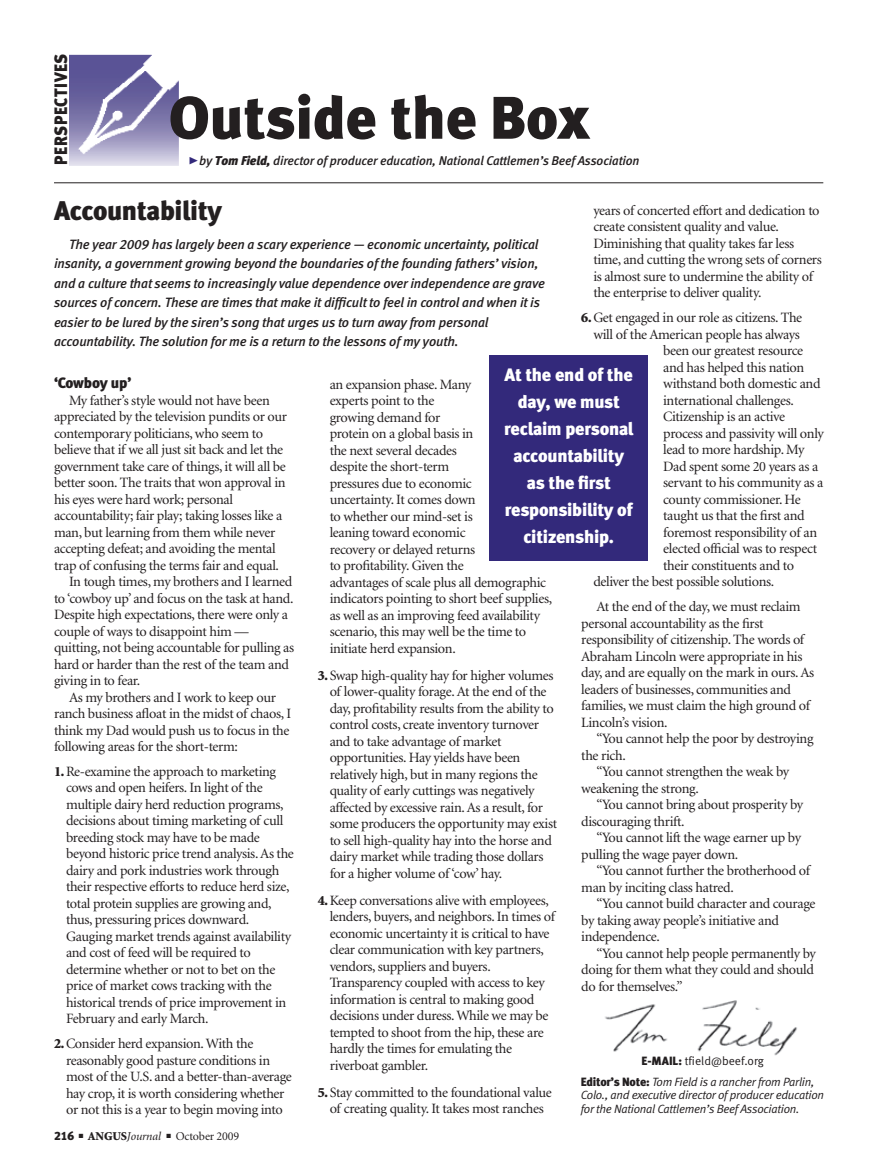
<style>
.page{position:relative;width:878px;height:1168px;background:#fff}
.page>*{position:absolute;margin:0;border:0;box-sizing:border-box;transform-origin:0 0}
.t1{font:60px "Meta Black LF";letter-spacing:-.005em;color:#231f20}
.column_headline{font:27px "Meta Black LF";letter-spacing:-.015em;color:#231f20}
.pull_quote{font:18px/27px "Meta Black LF";letter-spacing:-.01em;color:#fff;text-align:center}
.t2{font:18px "Meta Black LF";letter-spacing:.04em;color:#231f20;scale:.9 1}
.subhead{font:15px "Meta Black LF";letter-spacing:-.01em;color:#231f20}
.body_text{font:14.25px/16.5px "Minion";letter-spacing:-.025em;color:#231f20}
.column_intro{font:italic 13.5px/19.5px "Meta Medium LF";letter-spacing:-.01em;color:#231f20}
.t3{font:italic 12.75px "Meta Medium LF";letter-spacing:-.01em;color:#231f20}
.editor_s_note{font:italic 12px/13.5px "Meta Normal LF";letter-spacing:-.02em;color:#231f20}
.t4{font:12px "Minion";letter-spacing:-.015em;color:#231f20}
.t5{font:12px "Meta Normal LF";color:#231f20}
.s1{font-family:"Meta Black Caps Expert";font-style:normal;font-size:21px;color:#33297b}
.s2{font-family:"Meta Black LF"}
.s3{font-weight:900}
.s4{font-family:"Meta Black LF";font-style:normal}
.s5{font-style:italic}
</style>
<div class="page">
<img style="left:69px;top:54px;width:109px;height:111px">
<hr style="left:54px;top:183px;width:769px;height:1px;background:#231f20">
<img style="left:605px;top:1000px;width:192px;height:56px">
<div style="left:489px;top:356px;width:159px;height:205px;background:#33297b"></div>
<p class="t2" style="left:50px;top:165px;width:125px;rotate:-90deg">perspectives</p>
<p class="t1" style="left:169px;top:82px;width:422px">Outside the Box</p>
<p class="t3" style="left:188px;top:153px;width:453px"><span class="s1">@</span>by <span class="s2">Tom Field,</span> director of producer education, National Cattlemen’s Beef Association</p>
<p class="column_headline" style="left:54px;top:194px;width:170px">Accountability</p>
<p class="column_intro" style="left:54px;top:234px;width:492px;text-indent:15px">The year 2009 has largely been a scary experience — economic uncertainty, political insanity, a government growing beyond the boundaries of the founding fathers’ vision, and a culture that seems to increasingly value dependence over independence are grave sources of concern. These are times that make it difficult to feel in control and when it is easier to be lured by the siren’s song that urges us to turn away from personal accountability. The solution for me is a return to the lessons of my youth.</p>
<p class="body_text" style="left:593px;top:203px;width:230px">years of concerted effort and dedication to create consistent quality and value.<br>Diminishing that quality takes far less time, and cutting the wrong sets of corners is almost sure to undermine the ability of the enterprise to deliver quality.</p>
<p class="body_text" style="left:581px;top:310px;width:222px"><span class="s3">6.</span>Get engaged in our role as citizens. The</p>
<p class="body_text" style="left:593px;top:326px;width:208px">will of the American people has always</p>
<p class="body_text" style="left:663px;top:343px;width:141px">been our greatest resource</p>
<p class="body_text" style="left:663px;top:359px;width:143px">and has helped this nation</p>
<p class="body_text" style="left:663px;top:376px;width:159px">withstand both domestic and</p>
<p class="body_text" style="left:663px;top:392px;width:132px">international challenges.</p>
<p class="body_text" style="left:663px;top:409px;width:123px">Citizenship is an active</p>
<p class="body_text" style="left:663px;top:425px;width:162px">process and passivity will only</p>
<p class="body_text" style="left:663px;top:442px;width:143px">lead to more hardship. My</p>
<p class="body_text" style="left:663px;top:458px;width:156px">Dad spent some 20 years as a</p>
<p class="body_text" style="left:663px;top:475px;width:162px">servant to his community as a</p>
<p class="body_text" style="left:663px;top:491px;width:139px">county commissioner. He</p>
<p class="body_text" style="left:663px;top:508px;width:143px">taught us that the first and</p>
<p class="body_text" style="left:663px;top:524px;width:155px">foremost responsibility of an</p>
<p class="body_text" style="left:663px;top:541px;width:155px">elected official was to respect</p>
<p class="body_text" style="left:663px;top:557px;width:132px">their constituents and to</p>
<p class="body_text" style="left:593px;top:574px;width:182px">deliver the best possible solutions.</p>
<p class="body_text" style="left:581px;top:599px;width:234px;text-indent:15px">At the end of the day, we must reclaim personal accountability as the first responsibility of citizenship. The words of Abraham Lincoln were appropriate in his day, and are equally on the mark in ours. As leaders of businesses, communities and families, we must claim the high ground of Lincoln’s vision.</p>
<p class="body_text" style="left:581px;top:731px;width:234px;text-indent:15px">“You cannot help the poor by destroying the rich.</p>
<p class="body_text" style="left:581px;top:764px;width:209px;text-indent:15px">“You cannot strengthen the weak by weakening the strong.</p>
<p class="body_text" style="left:581px;top:797px;width:223px;text-indent:15px">“You cannot bring about prosperity by discouraging thrift.</p>
<p class="body_text" style="left:581px;top:830px;width:221px;text-indent:15px">“You cannot lift the wage earner up by pulling the wage payer down.</p>
<p class="body_text" style="left:581px;top:863px;width:230px;text-indent:15px">“You cannot further the brotherhood of man by inciting class hatred.</p>
<p class="body_text" style="left:581px;top:896px;width:236px;text-indent:15px">“You cannot build character and courage by taking away people’s initiative and independence.</p>
<p class="body_text" style="left:581px;top:945px;width:236px;text-indent:15px">“You cannot help people permanently by doing for them what they could and should do for themselves.”</p>
<p class="pull_quote" style="left:504px;top:361px;width:131px">At the end of the day, we must reclaim personal accountability as the first responsibility of citizenship.</p>
<p class="subhead" style="left:54px;top:374px;width:79px">‘Cowboy up’</p>
<p class="body_text" style="left:54px;top:392px;width:234px;text-indent:15px">My father’s style would not have been appreciated by the television pundits or our contemporary politicians, who seem to believe that if we all just sit back and let the government take care of things, it will all be better soon. The traits that won approval in his eyes were hard work; personal accountability; fair play; taking losses like a man, but learning from them while never accepting defeat; and avoiding the mental trap of confusing the terms fair and equal.</p>
<p class="body_text" style="left:54px;top:574px;width:242px;text-indent:15px">In tough times, my brothers and I learned to ‘cowboy up’ and focus on the task at hand.<br>Despite high expectations, there were only a couple of ways to disappoint him — quitting, not being accountable for pulling as hard or harder than the rest of the team and giving in to fear.</p>
<p class="body_text" style="left:54px;top:689px;width:238px;text-indent:15px">As my brothers and I work to keep our ranch business afloat in the midst of chaos, I think my Dad would push us to focus in the following areas for the short-term:</p>
<p class="body_text" style="left:66px;top:763px;width:229px;text-indent:-12px"><span class="s3">1.</span>Re-examine the approach to marketing cows and open heifers. In light of the multiple dairy herd reduction programs, decisions about timing marketing of cull breeding stock may have to be made beyond historic price trend analysis. As the dairy and pork industries work through their respective efforts to reduce herd size, total protein supplies are growing and, thus, pressuring prices downward.<br>Gauging market trends against availability and cost of feed will be required to determine whether or not to bet on the price of market cows tracking with the historical trends of price improvement in February and early March.</p>
<p class="body_text" style="left:66px;top:1036px;width:227px;text-indent:-12px"><span class="s3">2.</span>Consider herd expansion. With the reasonably good pasture conditions in most of the U.S. and a better-than-average hay crop, it is worth considering whether or not this is a year to begin moving into</p>
<p class="body_text" style="left:330px;top:376px;width:224px">an expansion phase. Many<br>experts point to the<br>growing demand for<br>protein on a global basis in<br>the next several decades<br>despite the short-term<br>pressures due to economic<br>uncertainty. It comes down<br>to whether our mind-set is<br>leaning toward economic<br>recovery or delayed returns<br>to profitability. Given the<br>advantages of scale plus all demographic indicators pointing to short beef supplies, as well as an improving feed availability scenario, this may well be the time to initiate herd expansion.</p>
<p class="body_text" style="left:330px;top:667px;width:229px;text-indent:-12px"><span class="s3">3.</span> Swap high-quality hay for higher volumes of lower-quality forage. At the end of the day, profitability results from the ability to control costs, create inventory turnover and to take advantage of market opportunities. Hay yields have been relatively high, but in many regions the quality of early cuttings was negatively affected by excessive rain. As a result, for some producers the opportunity may exist to sell high-quality hay into the horse and dairy market while trading those dollars for a higher volume of ‘cow’ hay.</p>
<p class="body_text" style="left:330px;top:892px;width:227px;text-indent:-12px"><span class="s3">4.</span>Keep conversations alive with employees, lenders, buyers, and neighbors. In times of economic uncertainty it is critical to have clear communication with key partners, vendors, suppliers and buyers.<br>Transparency coupled with access to key information is central to making good decisions under duress. While we may be tempted to shoot from the hip, these are hardly the times for emulating the riverboat gambler.</p>
<p class="body_text" style="left:318px;top:1084px;width:236px;text-align:center"><span class="s3">5.</span> Stay committed to the foundational value of creating quality. It takes most ranches</p>
<p class="t5" style="left:641px;top:1054px;width:124px"><span class="s2">e-mail:</span> tfield@beef.org</p>
<p class="editor_s_note" style="left:580px;top:1075px;width:245px"><span class="s4">Editor’s Note:</span> Tom Field is a rancher from Parlin,<br>Colo., and executive director of producer education for the National Cattlemen’s Beef Association.</p>
<p class="t4" style="left:54px;top:1130px;width:187px"><span class="s2">216</span> ■ <span class="s3">ANGUS</span><span class="s5">Journal</span> ■ October 2009</p>
</div>
